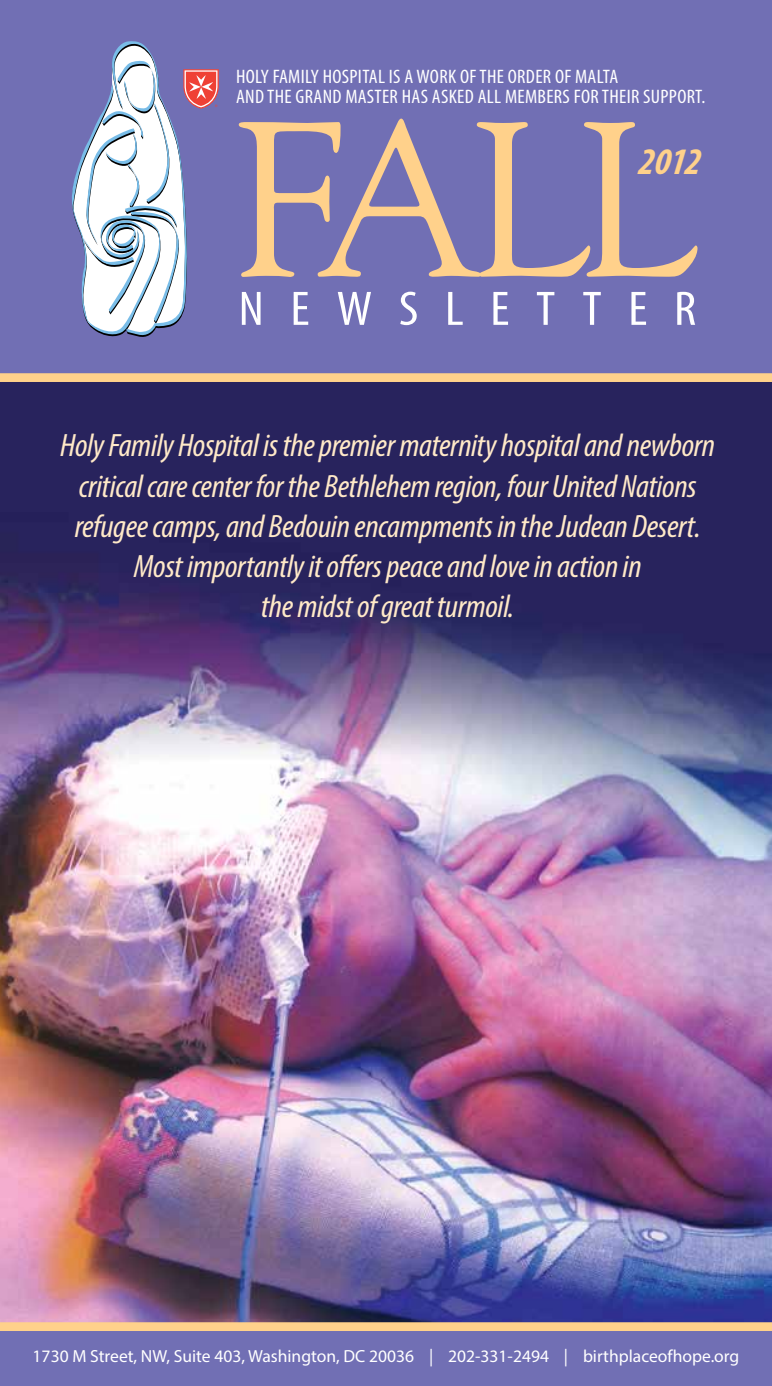
<style>
.page{position:relative;width:772px;height:1386px;background:#fff}
.page>*{position:absolute;margin:0;border:0;box-sizing:border-box;transform-origin:0 0}
.t1{font:218.4px "Goudy";color:#ffd18b}
.t2{font:condensed 48.82px "Myriad Pro";letter-spacing:.49em;color:#fff;scale:1.11 1}
.t3{font:italic 700 condensed 37.62px "Myriad Pro";color:#ffd18b}
.t4{font:italic condensed 32.38px/40.2px "Myriad Pro";letter-spacing:-.01em;color:#ffe9c8;text-align:center;scale:1.04 1}
.t5{font:condensed 19.6px/20.1px "Myriad Pro";letter-spacing:.015em;color:#fff;scale:1.04 1}
.t6{font:17.5px "Myriad Pro";color:#fff}
</style>
<div class="page">
<img style="left:0;top:382px;width:772px;height:940px">
<div style="left:0;top:1331px;width:772px;height:55px;background:#716fb4"></div>
<div style="left:0;top:0;width:772px;height:373px;background:#716fb4"></div>
<svg style="left:72px;top:41px;width:147px;height:296px"></svg>
<div style="left:0;top:373px;width:772px;height:9px;background:#ffd18b"></div>
<div style="left:0;top:1322px;width:772px;height:9px;background:#ffd18b"></div>
<p class="t5" style="left:236px;top:67px;width:452px">HOLY FAMILY HOSPITAL IS A WORK OF THE ORDER OF MALTA<br>AND THE GRAND MASTER HAS ASKED ALL MEMBERS FOR THEIR SUPPORT.</p>
<h1 class="t1" style="left:234px;top:65px;width:467px">FALL</h1>
<h2 class="t2" style="left:238px;top:279px;width:414px">NEWSLETTER</h2>
<p class="t3" style="left:638px;top:138px;width:69px">2012</p>
<p class="t4" style="left:60px;top:425px;width:631px">Holy Family Hospital is the premier maternity hospital and newborn critical care center for the Bethlehem region, four United Nations refugee camps, and Bedouin encampments in the Judean Desert.<br>Most importantly it offers peace and love in action in<br>the midst of great turmoil.</p>
<p class="t6" style="left:33px;top:1345px;width:708px">1730 M Street, NW, Suite 403, Washington, DC 20036 | 202-331-2494 | birthplaceofhope.org</p>
</div>
